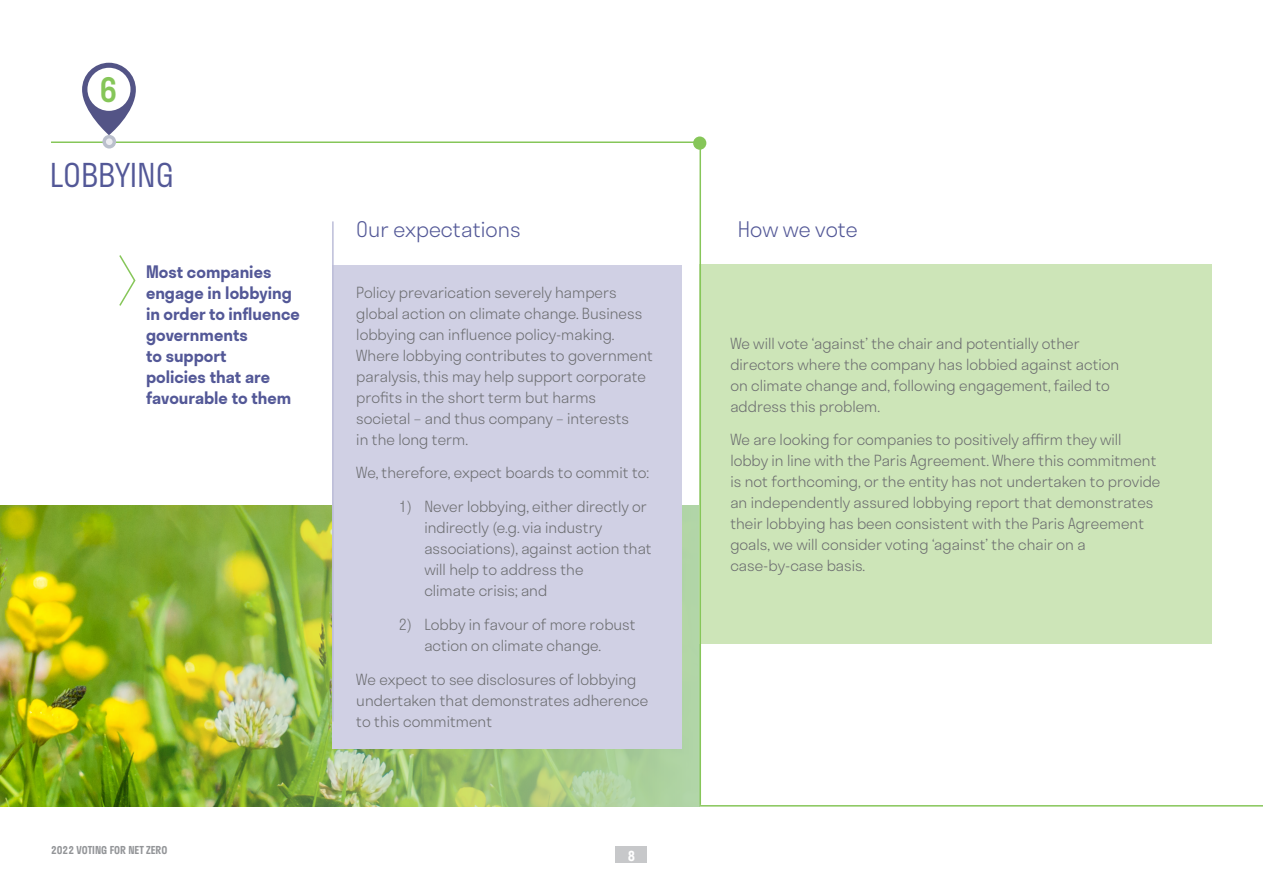
<style>
.page{position:relative;width:1263px;height:893px;background:#fff}
.page>*{position:absolute;margin:0;border:0;box-sizing:border-box;transform-origin:0 0}
.LIGHT_HEADER{font:500 33px "Stratos";color:#86c659}
.t1{font:300 31.5px "Stratos";letter-spacing:-.005em;color:#535897}
.Header_light{font:300 21px "Stratos";color:#535897}
.BODY_9_14_black{font:600 16.5px/21px "Stratos";color:#535897}
.BODY_10_14_LIGHT{font:300 15px/21px "Stratos";color:#6c6d70}
.t2{font:600 13.5px "Stratos";color:#fff}
.t3{font:600 10.5px "Stratos";color:#939598}
</style>
<div class="page">
<div style="left:615px;top:847px;width:32px;height:16px;background:#c7c8ca"></div>
<img style="left:0;top:505px;width:119px;height:302px">
<img style="left:119px;top:505px;width:580px;height:302px">
<hr style="left:51px;top:141px;width:648px;height:2px;background:#86c659">
<div style="left:333px;top:265px;width:349px;height:483px;background:#d0d0e4"></div>
<div style="left:699px;top:265px;width:513px;height:379px;background:#cde5b8"></div>
<svg style="left:82px;top:63px;width:54px;height:86px"></svg>
<hr style="left:699px;top:805px;width:564px;height:2px;background:#86c659">
<div style="left:693px;top:136px;width:13px;height:14px;background:#86c659;border-radius:50%"></div>
<hr style="left:699px;top:141px;width:2px;height:664px;background:#86c659">
<svg style="left:119px;top:255px;width:17px;height:51px"></svg>
<hr style="left:332px;top:221px;width:2px;height:500px;background:#bcbdd8">
<p class="LIGHT_HEADER" style="left:99px;top:63px;width:20px">6</p>
<p class="t1" style="left:50px;top:150px;width:125px">LOBBYING</p>
<p class="BODY_9_14_black" style="left:146px;top:261px;width:155px">Most companies engage in lobbying in order to influence governments<br>to support<br>policies that are favourable to them</p>
<p class="t3" style="left:51px;top:842px;width:118px">2022 VOTING FOR NET ZERO</p>
<p class="Header_light" style="left:356px;top:212px;width:166px">Our expectations</p>
<p class="Header_light" style="left:738px;top:212px;width:122px">How we vote</p>
<p class="BODY_10_14_LIGHT" style="left:356px;top:281px;width:298px">Policy prevarication severely hampers global action on climate change. Business lobbying can influence policy-making.<br>Where lobbying contributes to government paralysis, this may help support corporate profits in the short term but harms societal – and thus company – interests<br>in the long term.</p>
<p class="BODY_10_14_LIGHT" style="left:356px;top:462px;width:294px">We, therefore, expect boards to commit to:</p>
<p class="BODY_10_14_LIGHT" style="left:424px;top:496px;width:229px;text-indent:-26px">1) Never lobbying, either directly or indirectly (e.g. via industry associations), against action that will help to address the<br>climate crisis; and</p>
<p class="BODY_10_14_LIGHT" style="left:399px;top:613px;width:238px;text-align:center">2) Lobby in favour of more robust action on climate change.</p>
<p class="BODY_10_14_LIGHT" style="left:356px;top:668px;width:293px">We expect to see disclosures of lobbying undertaken that demonstrates adherence to this commitment</p>
<p class="t2" style="left:628px;top:845px;width:9px">8</p>
<p class="BODY_10_14_LIGHT" style="left:730px;top:332px;width:390px">We will vote ‘against’ the chair and potentially other directors where the company has lobbied against action on climate change and, following engagement, failed to address this problem.</p>
<p class="BODY_10_14_LIGHT" style="left:730px;top:429px;width:432px">We are looking for companies to positively affirm they will lobby in line with the Paris Agreement. Where this commitment is not forthcoming, or the entity has not undertaken to provide an independently assured lobbying report that demonstrates their lobbying has been consistent with the Paris Agreement goals, we will consider voting ‘against’ the chair on a case-by-case basis.</p>
</div>
